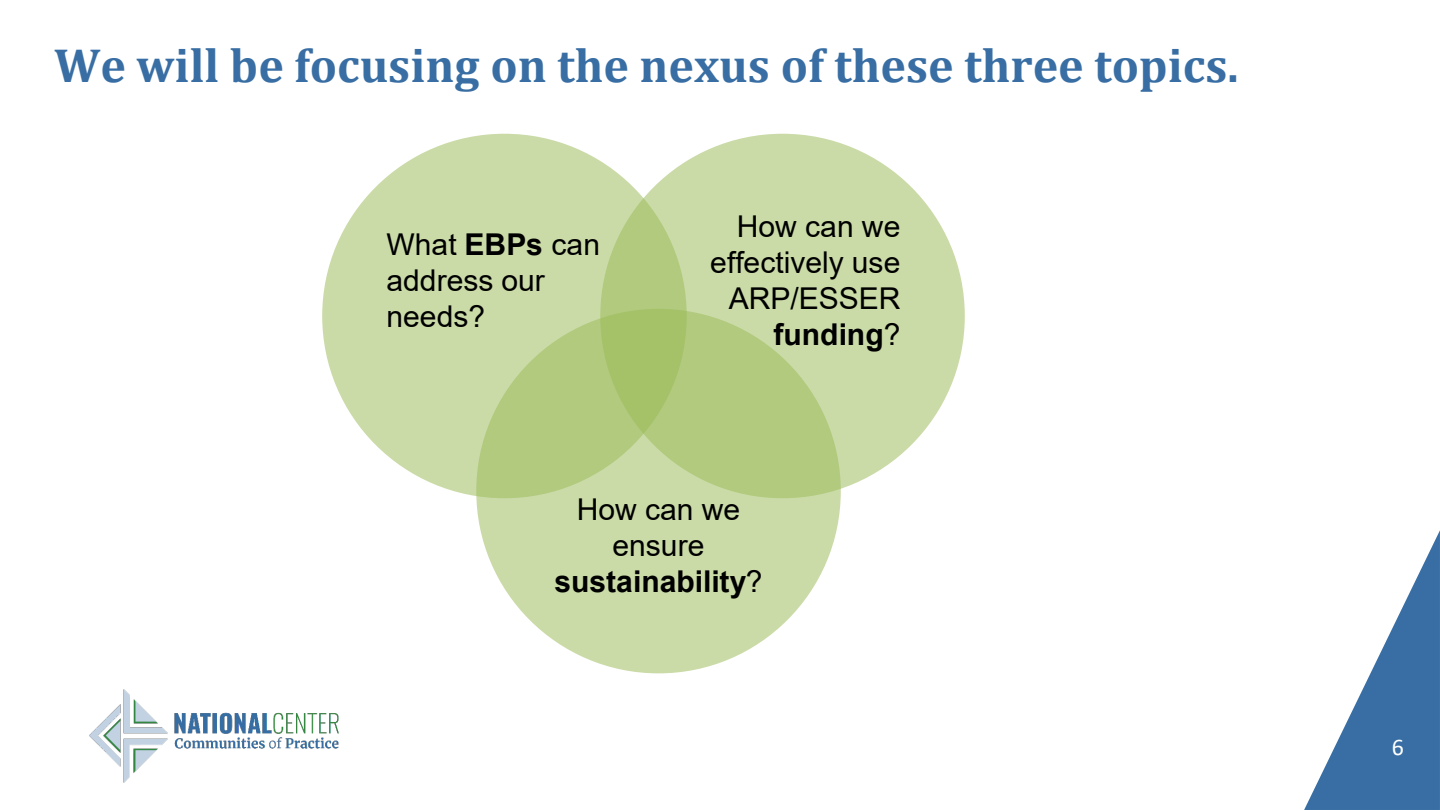
<style>
.page{position:relative;width:1440px;height:810px;background:#fff}
.page>*{position:absolute;margin:0;border:0;box-sizing:border-box;transform-origin:0 0}
.t1{font:700 48px "Cambria";color:#386ea3}
.t2{font:30px/36px "Arial";color:#000}
.t3{font:24px "Calibri";color:#fff}
.s1{font-weight:700}
</style>
<div class="page">
<svg style="left:1304px;top:530px;width:136px;height:280px"></svg>
<img style="left:90px;top:689px;width:248px;height:94px">
<div style="left:322px;top:134px;width:365px;height:364px;background:#cadba7;border-radius:50%"></div>
<div style="left:600px;top:134px;width:365px;height:364px;background:#9bbb59;border-radius:50%;opacity:.53"></div>
<div style="left:476px;top:309px;width:365px;height:364px;background:#9bbb59;border-radius:50%;opacity:.53"></div>
<p class="t1" style="left:54px;top:31px;width:1186px">We will be focusing on the nexus of these three topics.</p>
<p class="t2" style="left:386px;top:226px;width:215px">What <span class="s1">EBPs</span> can address our needs?</p>
<p class="t2" style="left:710px;top:208px;width:192px;text-align:right">How can we effectively use<br>ARP/ESSER <span class="s1">funding</span>?</p>
<p class="t2" style="left:554px;top:492px;width:210px;text-align:center">How can we ensure <span class="s1">sustainability</span>?</p>
<p class="t3" style="left:1392px;top:731px;width:14px">6</p>
</div>
